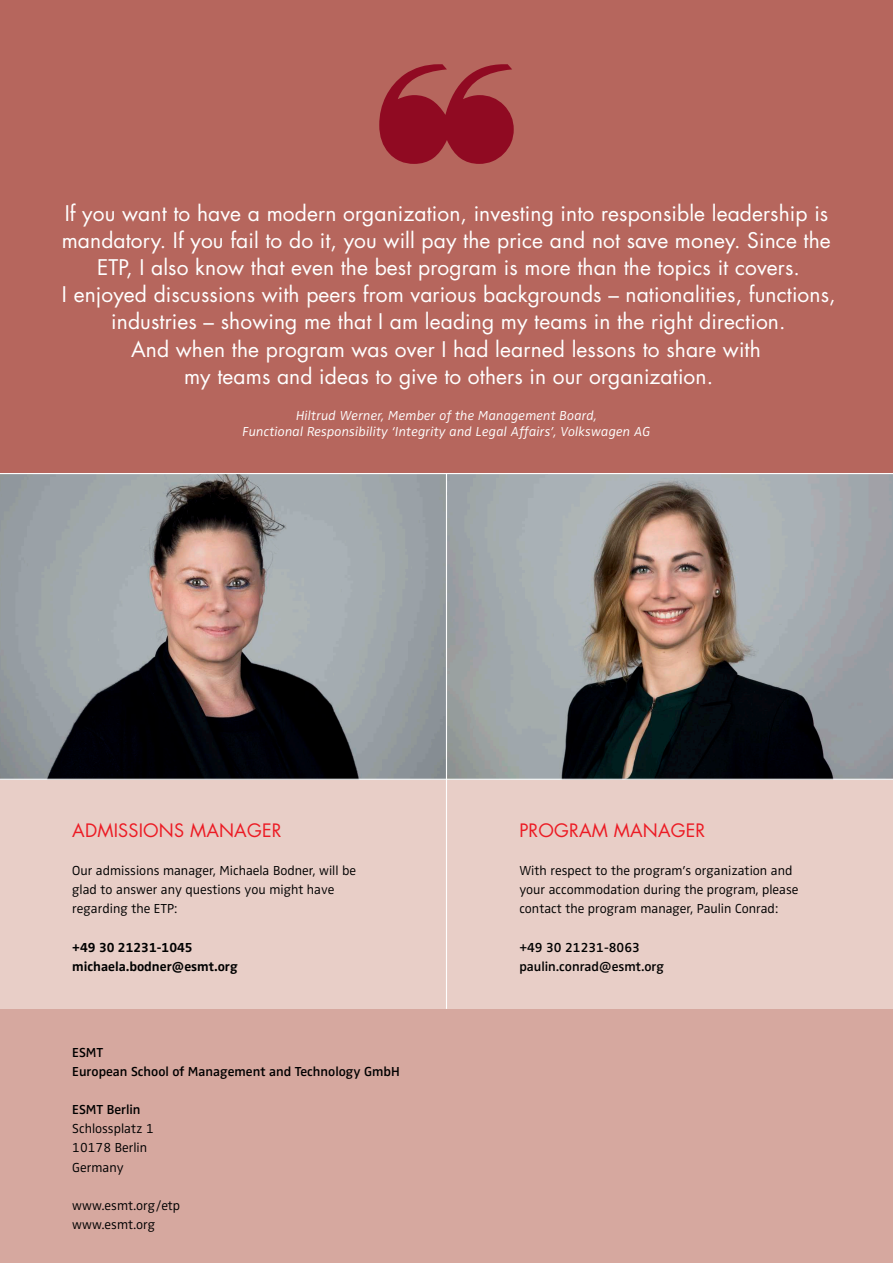
<style>
.page{position:relative;width:893px;height:1263px;background:#fff}
.page>*{position:absolute;margin:0;border:0;box-sizing:border-box;transform-origin:0 0}
.t1{font:21px/27px "Futura Std";letter-spacing:.005em;color:#fff;text-align:center}
.t2{font:18px "Futura Std";letter-spacing:.01em;color:#ec1b24}
.t3{font:300 13.5px/19.2px "Zwo OT";color:#000}
.t4{font:italic 300 13.5px/16.2px "Zwo OT";letter-spacing:.01em;color:#fff;text-align:center}
.t5{font:600 13.5px/19.2px "Zwo OT";color:#000}
.t6{font:700 13.5px/19.2px "Zwo OT";color:#000}
</style>
<div class="page">
<div style="left:0;top:1009px;width:893px;height:254px;background:#d6a89f"></div>
<div style="left:0;top:474px;width:893px;height:535px;background:#e8cec7"></div>
<img style="left:0;top:474px;width:893px;height:305px">
<hr style="left:446px;top:473px;width:1px;height:536px;background:#fff">
<hr style="left:0;top:779px;width:893px;height:1px;background:#fff">
<div style="left:0;top:0;width:893px;height:473px;background:#b6665d"></div>
<p class="t1" style="left:62px;top:200px;width:775px">If you want to have a modern organization, investing into responsible leadership is mandatory. If you fail to do it, you will pay the price and not save money. Since the ETP, I also know that even the best program is more than the topics it covers.<br>I enjoyed discussions with peers from various backgrounds – nationalities, functions, industries – showing me that I am leading my teams in the right direction.<br>And when the program was over I had learned lessons to share with<br>my teams and ideas to give to others in our organization.</p>
<p class="t4" style="left:242px;top:407px;width:410px">Hiltrud Werner, Member of the Management Board,<br>Functional Responsibility ‘Integrity and Legal Affairs’, Volkswagen AG</p>
<p class="t2" style="left:72px;top:818px;width:211px">ADMISSIONS MANAGER</p>
<p class="t3" style="left:72px;top:861px;width:285px">Our admissions manager, Michaela Bodner, will be glad to answer any questions you might have regarding the ETP:</p>
<p class="t6" style="left:72px;top:938px;width:167px">+49 30 21231-1045 michaela.bodner@esmt.org</p>
<p class="t5" style="left:72px;top:1043px;width:329px">ESMT<br>European School of Management and Technology GmbH</p>
<p class="t5" style="left:72px;top:1100px;width:70px">ESMT Berlin</p>
<p class="t3" style="left:72px;top:1119px;width:83px">Schlossplatz 1<br>10178 Berlin<br>Germany</p>
<p class="t3" style="left:72px;top:1196px;width:109px">www.esmt.org/etp www.esmt.org</p>
<p class="t2" style="left:519px;top:818px;width:188px">PROGRAM MANAGER</p>
<p class="t3" style="left:519px;top:861px;width:281px">With respect to the program’s organization and your accommodation during the program, please contact the program manager, Paulin Conrad:</p>
<p class="t5" style="left:519px;top:938px;width:146px">+49 30 21231-8063 paulin.conrad@esmt.org</p>
</div>
